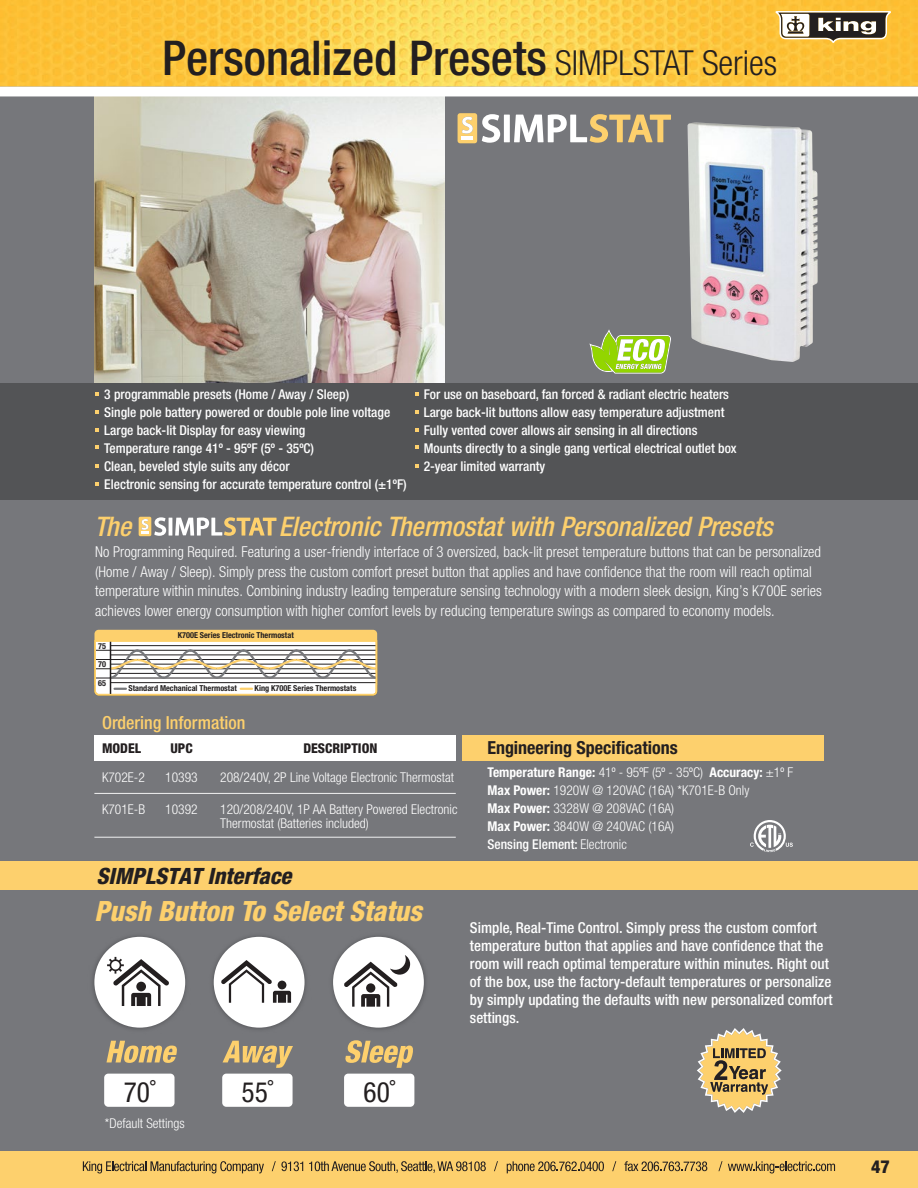
<style>
.page{position:relative;width:918px;height:1188px;background:#76777b}
.page>*{position:absolute;margin:0;border:0;box-sizing:border-box;transform-origin:0 0}
.t1{font:500 condensed 48px "Helvetica Neue LT Std";color:#231f20}
.t2{font:italic 800 condensed 27.9px "Helvetica Neue LT Std";color:#fdd06d}
.t3{font:condensed 27.9px "Helvetica Neue LT Std";color:#231f20}
.t4{font:italic 500 condensed 27px "Helvetica Neue LT Std";letter-spacing:-.005em;color:#fdd06d}
.t5{font:italic 800 condensed 22.5px "Helvetica Neue LT Std";color:#231f20}
.t6{font:700 condensed 18px "Helvetica Neue LT Std";color:#231f20}
.t7{font:500 condensed 18px "Helvetica Neue LT Std";color:#fdd06d}
.t8{font:800 condensed 18px "Helvetica Neue LT Std";color:#231f20}
.t9{font:300 condensed 15px/19.5px "Helvetica Neue LT Std";letter-spacing:.005em;color:#fff}
.t10{font:500 condensed 15px/18px "Helvetica Neue LT Std";color:#fff}
.t11{font:500 condensed 13.5px/18px "Helvetica Neue LT Std";color:#fff}
.t12{font:300 condensed 13.5px/18px "Helvetica Neue LT Std";color:#fff}
.t13{font:800 condensed 13.5px "Helvetica Neue LT Std";color:#231f20}
.t14{font:700 condensed 8.25px "Helvetica Neue LT Std";color:#211e1f}
.t15{font:700 condensed 8.25px "Helvetica Neue LT Std";color:#231f20}
.s1{font-weight:300;font-size:34.5px}
.s2{font-weight:700}
.s3{font-weight:500}
</style>
<div class="page">
<div style="left:0;top:1151px;width:918px;height:37px;background:#fdd06d"></div>
<svg style="left:83px;top:1161px;width:181px;height:12px"></svg>
<svg style="left:309px;top:1161px;width:177px;height:12px"></svg>
<svg style="left:507px;top:1161px;width:97px;height:12px"></svg>
<svg style="left:624px;top:1161px;width:83px;height:10px"></svg>
<svg style="left:272px;top:1161px;width:31px;height:10px"></svg>
<svg style="left:494px;top:1161px;width:4px;height:10px"></svg>
<svg style="left:612px;top:1161px;width:4px;height:10px"></svg>
<svg style="left:718px;top:1161px;width:117px;height:12px"></svg>
<svg style="left:0;top:86px;width:918px;height:9px;background:#fbf8f3"></svg>
<img style="left:0;top:0;width:918px;height:86px">
<svg style="left:775px;top:11px;width:116px;height:32px;background:#998a6e"></svg>
<div style="left:94px;top:735px;width:362px;height:25px;background:#fff"></div>
<hr style="left:94px;top:793px;width:362px;height:1px;background:#f1f1f2">
<hr style="left:94px;top:837px;width:362px;height:1px;background:#f1f1f2">
<div style="left:462px;top:735px;width:361px;height:25px;background:#fdd06d"></div>
<svg style="left:750px;top:820px;width:43px;height:32px"></svg>
<div style="left:0;top:861px;width:918px;height:29px;background:#fdd06d"></div>
<img style="left:94px;top:96px;width:351px;height:287px">
<hr style="left:0;top:95px;width:918px;height:1px;background:#fff">
<div style="left:0;top:383px;width:918px;height:117px;background:#535456"></div>
<svg style="left:415px;top:392px;width:3px;height:4px"></svg>
<svg style="left:415px;top:410px;width:3px;height:4px"></svg>
<svg style="left:415px;top:428px;width:3px;height:4px"></svg>
<svg style="left:415px;top:445px;width:3px;height:4px"></svg>
<svg style="left:95px;top:392px;width:4px;height:4px"></svg>
<svg style="left:95px;top:410px;width:4px;height:4px"></svg>
<svg style="left:95px;top:428px;width:4px;height:4px"></svg>
<svg style="left:95px;top:445px;width:4px;height:4px"></svg>
<svg style="left:95px;top:464px;width:4px;height:4px"></svg>
<svg style="left:95px;top:482px;width:4px;height:4px"></svg>
<svg style="left:106px;top:1041px;width:71px;height:22px"></svg>
<svg style="left:223px;top:1041px;width:70px;height:27px"></svg>
<svg style="left:345px;top:1040px;width:68px;height:28px"></svg>
<img style="left:92px;top:936px;width:334px;height:94px">
<div style="left:214px;top:937px;width:91px;height:91px;background:#fff;border-radius:50%"></div>
<svg style="left:221px;top:960px;width:70px;height:43px"></svg>
<div style="left:333px;top:937px;width:91px;height:91px;background:#fff;border-radius:50%"></div>
<svg style="left:344px;top:955px;width:66px;height:52px"></svg>
<div style="left:94px;top:937px;width:91px;height:91px;background:#fff;border-radius:50%"></div>
<svg style="left:107px;top:957px;width:62px;height:49px"></svg>
<div style="left:104px;top:1074px;width:71px;height:33px;background:#fff;border-radius:4px"></div>
<div style="left:222px;top:1074px;width:71px;height:33px;background:#fff;border-radius:4px"></div>
<div style="left:344px;top:1074px;width:70px;height:33px;background:#fff;border-radius:4px"></div>
<svg style="left:697px;top:1028px;width:85px;height:85px"></svg>
<hr style="left:169px;top:518px;width:3px;height:18px;background:#fff">
<svg style="left:175px;top:517px;width:102px;height:19px"></svg>
<svg style="left:139px;top:517px;width:27px;height:19px"></svg>
<div style="left:504px;top:115px;width:6px;height:27px;background:#fff"></div>
<svg style="left:514px;top:114px;width:157px;height:29px"></svg>
<svg style="left:458px;top:113px;width:42px;height:30px"></svg>
<svg style="left:94px;top:629px;width:284px;height:67px;background:#daceb5"></svg>
<img style="left:688px;top:122px;width:130px;height:240px">
<svg style="left:589px;top:329px;width:82px;height:45px"></svg>
<h1 class="t1" style="left:162px;top:30px;width:617px">Personalized Presets <span class="s1">SIMPLSTAT Series</span></h1>
<p class="t11" style="left:104px;top:385px;width:304px">3 programmable presets (Home / Away / Sleep)<br>Single pole battery powered or double pole line voltage Large back-lit Display for easy viewing<br>Temperature range 41º - 95ºF (5º - 35ºC)<br>Clean, beveled style suits any décor<br>Electronic sensing for accurate temperature control (±1ºF)</p>
<p class="t11" style="left:424px;top:385px;width:314px">For use on baseboard, fan forced &amp; radiant electric heaters Large back-lit buttons allow easy temperature adjustment Fully vented cover allows air sensing in all directions Mounts directly to a single gang vertical electrical outlet box 2-year limited warranty</p>
<h3 class="t4" style="left:94px;top:510px;width:38px">The</h3>
<h3 class="t4" style="left:279px;top:510px;width:495px">Electronic Thermostat with Personalized Presets</h3>
<p class="t9" style="left:95px;top:542px;width:728px">No Programming Required. Featuring a user-friendly interface of 3 oversized, back-lit preset temperature buttons that can be personalized (Home / Away / Sleep). Simply press the custom comfort preset button that applies and have confidence that the room will reach optimal temperature within minutes. Combining industry leading temperature sensing technology with a modern sleek design, King’s K700E series achieves lower energy consumption with higher comfort levels by reducing temperature swings as compared to economy models.</p>
<p class="t14" style="left:98px;top:641px;width:9px">75</p>
<p class="t14" style="left:98px;top:660px;width:9px">70</p>
<p class="t14" style="left:98px;top:678px;width:9px">65</p>
<p class="t15" style="left:178px;top:630px;width:117px">K700E Series Electronic Thermostat</p>
<p class="t14" style="left:128px;top:683px;width:110px">Standard Mechanical Thermostat</p>
<p class="t14" style="left:255px;top:683px;width:103px">King K700E Series Thermostats</p>
<h3 class="t7" style="left:102px;top:712px;width:145px">Ordering Information</h3>
<p class="t13" style="left:102px;top:739px;width:41px">MODEL</p>
<p class="t13" style="left:170px;top:739px;width:24px">UPC</p>
<p class="t13" style="left:303px;top:739px;width:75px">DESCRIPTION</p>
<p class="t12" style="left:102px;top:768px;width:44px">K702E-2</p>
<p class="t12" style="left:102px;top:800px;width:45px">K701E-B</p>
<p class="t12" style="left:165px;top:768px;width:34px">10393</p>
<p class="t12" style="left:165px;top:800px;width:34px">10392</p>
<p class="t12" style="left:220px;top:768px;width:235px">208/240V, 2P Line Voltage Electronic Thermostat</p>
<p class="t12" style="left:220px;top:803px;width:239px;line-height:13.5px">120/208/240V, 1P AA Battery Powered Electronic<br>Thermostat (Batteries included)</p>
<h3 class="t5" style="left:96px;top:862px;width:196px">SIMPLSTAT Interface</h3>
<h2 class="t2" style="left:94px;top:894px;width:329px">Push Button To Select Status</h2>
<h3 class="t6" style="left:488px;top:737px;width:192px">Engineering Specifications</h3>
<p class="t12" style="left:488px;top:763px;width:307px"><span class="s2">Temperature Range:</span> 41º - 95ºF (5º - 35ºC) <span class="s2">Accuracy:</span> ±1º F <span class="s2">Max Power:</span> 1920W @ 120VAC (16A) *K701E-B Only<br><span class="s2">Max Power:</span> 3328W @ 208VAC (16A)<br><span class="s2">Max Power:</span> 3840W @ 240VAC (16A)<br><span class="s3">Sensing Element:</span> Electronic</p>
<p class="t10" style="left:470px;top:919px;width:364px">Simple, Real-Time Control. Simply press the custom comfort temperature button that applies and have confidence that the room will reach optimal temperature within minutes. Right out of the box, use the factory-default temperatures or personalize by simply updating the defaults with new personalized comfort settings.</p>
<h2 class="t3" style="left:124px;top:1076px;width:33px">70˚</h2>
<h2 class="t3" style="left:242px;top:1076px;width:33px">55˚</h2>
<h2 class="t3" style="left:364px;top:1076px;width:33px">60˚</h2>
<p class="t12" style="left:105px;top:1114px;width:81px">*Default Settings</p>
<h3 class="t8" style="left:871px;top:1155px;width:20px">47</h3>
</div>
